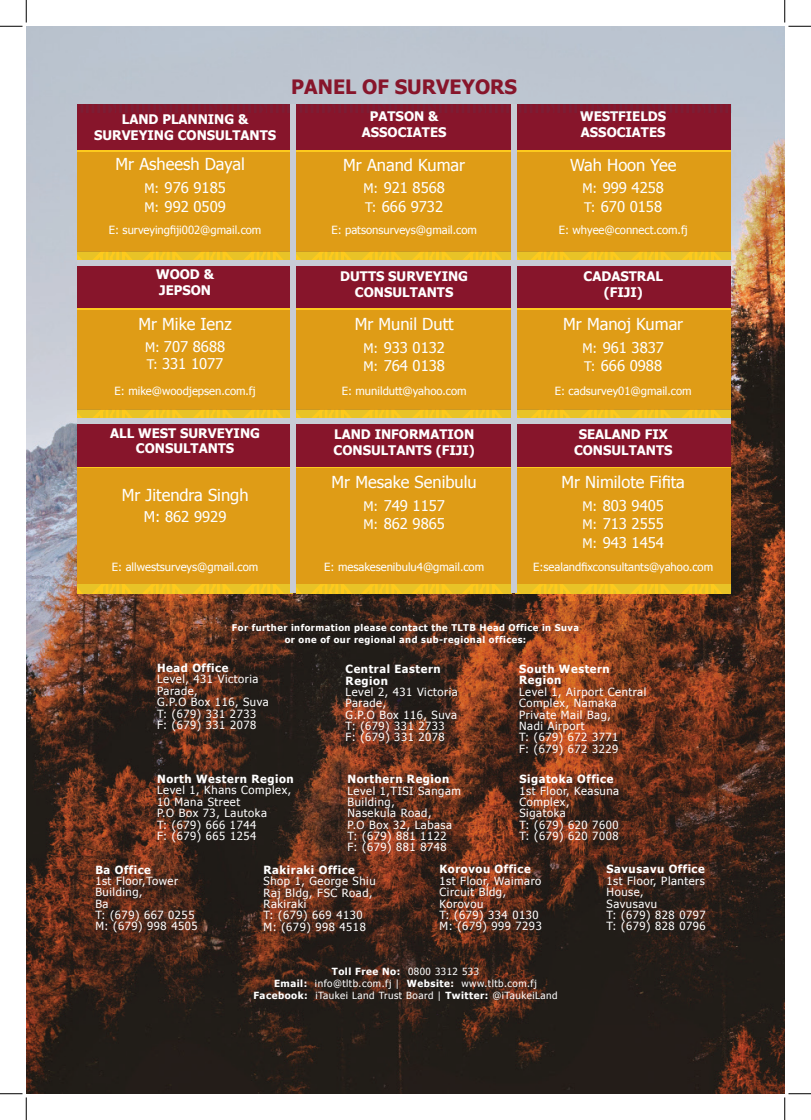
<style>
.page{position:relative;width:811px;height:1120px;background:#fff}
.page>*{position:absolute;margin:0;border:0;box-sizing:border-box;transform-origin:0 0}
.t1{font:700 19.75px "Tahoma";color:#87152b}
.t2{font:16.5px "Tahoma";color:#fff}
.t3{font:14.88px/18.8px "Tahoma";color:#fff}
.t4{font:700 13.12px/15.8px "Tahoma";color:#fff;text-align:center}
.t5{font:11.25px/11.4px "Tahoma";letter-spacing:.05em;color:#fff}
.t6{font:11.25px "Tahoma";color:#fff}
.t7{font:700 11.25px/11.4px "Tahoma";letter-spacing:.05em;color:#fff}
.t8{font:9.88px/11.8px "Tahoma";letter-spacing:.05em;color:#fff;text-align:center}
.t9{font:700 9.25px/11.1px "Tahoma";letter-spacing:.05em;color:#fff;text-align:center}
.s1{font-size:13.12px}
.s2{font-weight:700}
</style>
<div class="page">
<img style="left:26px;top:26px;width:759px;height:1067px">
<svg style="left:26px;top:600px;width:758px;height:423px;background:#4b2a1c"></svg>
<div style="left:296px;top:310px;width:216px;height:99px;background:#df9c16"></div>
<div style="left:296px;top:468px;width:216px;height:115px;background:#df9c16"></div>
<div style="left:77px;top:104px;width:216px;height:46px;background:#87152b"></div>
<div style="left:77px;top:262px;width:216px;height:46px;background:#87152b"></div>
<div style="left:77px;top:421px;width:216px;height:45px;background:#87152b"></div>
<div style="left:296px;top:262px;width:216px;height:46px;background:#87152b"></div>
<div style="left:296px;top:421px;width:216px;height:45px;background:#87152b"></div>
<div style="left:515px;top:262px;width:216px;height:46px;background:#87152b"></div>
<div style="left:515px;top:421px;width:216px;height:45px;background:#87152b"></div>
<div style="left:296px;top:104px;width:216px;height:46px;background:#87152b"></div>
<div style="left:515px;top:104px;width:216px;height:46px;background:#87152b"></div>
<div style="left:515px;top:310px;width:216px;height:99px;background:#df9c16"></div>
<div style="left:515px;top:468px;width:216px;height:115px;background:#df9c16"></div>
<div style="left:77px;top:152px;width:216px;height:100px;background:#df9c16"></div>
<div style="left:77px;top:310px;width:216px;height:99px;background:#df9c16"></div>
<div style="left:77px;top:468px;width:216px;height:115px;background:#df9c16"></div>
<div style="left:296px;top:152px;width:216px;height:100px;background:#df9c16"></div>
<div style="left:515px;top:152px;width:216px;height:100px;background:#df9c16"></div>
<svg style="left:81px;top:104px;width:213px;height:9px"></svg>
<svg style="left:77px;top:409px;width:654px;height:9px;background:#edc022"></svg>
<svg style="left:77px;top:584px;width:654px;height:9px;background:#f0c523"></svg>
<svg style="left:77px;top:252px;width:654px;height:8px;background:#f0c523"></svg>
<svg style="left:300px;top:104px;width:432px;height:9px"></svg>
<div style="left:511px;top:104px;width:5px;height:489px;background:#c8ccd5"></div>
<div style="left:77px;top:418px;width:654px;height:5px;background:#c8ccd5"></div>
<div style="left:77px;top:260px;width:654px;height:5px;background:#c8ccd5"></div>
<div style="left:290px;top:105px;width:6px;height:488px;background:#c8ccd5"></div>
<svg style="left:0;top:0;width:27px;height:27px"></svg>
<svg style="left:0;top:1093px;width:27px;height:26px"></svg>
<svg style="left:784px;top:0;width:27px;height:27px"></svg>
<svg style="left:784px;top:1093px;width:27px;height:26px"></svg>
<h1 class="t1" style="left:291px;top:72px;width:227px">PANEL OF SURVEYORS</h1>
<p class="t4" style="left:94px;top:112px;width:184px">LAND PLANNING &amp;<br>SURVEYING CONSULTANTS</p>
<p class="t4" style="left:362px;top:109px;width:86px">PATSON &amp;<br>ASSOCIATES</p>
<p class="t4" style="left:580px;top:109px;width:88px;text-align:left">WESTFIELDS<br>ASSOCIATES</p>
<h2 class="t2" style="left:116px;top:153px;width:131px">Mr Asheesh Dayal</h2>
<h2 class="t2" style="left:343px;top:154px;width:123px">Mr Anand Kumar</h2>
<h2 class="t2" style="left:570px;top:154px;width:108px">Wah Hoon Yee</h2>
<h3 class="t3" style="left:144px;top:178px;width:83px"><span class="s1">M:</span> 976 9185<br><span class="s1">M:</span> 992 0509</h3>
<h3 class="t3" style="left:363px;top:178px;width:83px"><span class="s1">M:</span> 921 8568<br><span class="s1">T:</span> 666 9732</h3>
<h3 class="t3" style="left:582px;top:178px;width:83px"><span class="s1">M:</span> 999 4258<br><span class="s1">T:</span> 670 0158</h3>
<p class="t6" style="left:109px;top:222px;width:154px">E: surveyingfiji002@gmail.com</p>
<p class="t6" style="left:331px;top:222px;width:147px">E: patsonsurveys@gmail.com</p>
<p class="t6" style="left:559px;top:222px;width:130px">E: whyee@connect.com.fj</p>
<p class="t4" style="left:156px;top:267px;width:59px;text-align:left">WOOD &amp;<br>JEPSON</p>
<p class="t4" style="left:340px;top:269px;width:129px">DUTTS SURVEYING<br>CONSULTANTS</p>
<p class="t4" style="left:583px;top:269px;width:81px">CADASTRAL (FIJI)</p>
<h2 class="t2" style="left:138px;top:313px;width:95px">Mr Mike Ienz</h2>
<h2 class="t2" style="left:355px;top:313px;width:100px">Mr Munil Dutt</h2>
<h2 class="t2" style="left:563px;top:313px;width:121px">Mr Manoj Kumar</h2>
<h3 class="t3" style="left:145px;top:336px;width:82px"><span class="s1">M:</span> 707 8688</h3>
<h3 class="t3" style="left:363px;top:337px;width:83px"><span class="s1">M:</span> 933 0132</h3>
<h3 class="t3" style="left:582px;top:337px;width:83px"><span class="s1">M:</span> 961 3837</h3>
<h3 class="t3" style="left:147px;top:353px;width:78px"><span class="s1">T:</span> 331 1077</h3>
<p class="t6" style="left:115px;top:383px;width:142px">E: mike@woodjepsen.com.fj</p>
<h3 class="t3" style="left:363px;top:355px;width:83px"><span class="s1">M:</span> 764 0138</h3>
<p class="t6" style="left:342px;top:383px;width:126px">E: munildutt@yahoo.com</p>
<h3 class="t3" style="left:584px;top:355px;width:79px"><span class="s1">T:</span> 666 0988</h3>
<p class="t6" style="left:555px;top:383px;width:138px">E: cadsurvey01@gmail.com</p>
<p class="t4" style="left:110px;top:425px;width:151px">ALL WEST SURVEYING<br>CONSULTANTS</p>
<p class="t4" style="left:333px;top:427px;width:143px;text-align:left">LAND INFORMATION<br>CONSULTANTS (FIJI)</p>
<p class="t4" style="left:574px;top:427px;width:100px">SEALAND FIX<br>CONSULTANTS</p>
<h2 class="t2" style="left:122px;top:484px;width:128px">Mr Jitendra Singh</h2>
<h3 class="t3" style="left:144px;top:506px;width:84px">M: 862 9929</h3>
<h2 class="t2" style="left:332px;top:471px;width:147px">Mr Mesake Senibulu</h2>
<h3 class="t3" style="left:363px;top:495px;width:83px"><span class="s1">M:</span> 749 1157</h3>
<h3 class="t3" style="left:363px;top:513px;width:83px"><span class="s1">M:</span> 862 9865</h3>
<h2 class="t2" style="left:561px;top:471px;width:125px">Mr Nimilote Fifita</h2>
<h3 class="t3" style="left:582px;top:495px;width:83px"><span class="s1">M:</span> 803 9405</h3>
<h3 class="t3" style="left:582px;top:514px;width:83px"><span class="s1">M:</span> 713 2555<br><span class="s1">M:</span> 943 1454</h3>
<p class="t6" style="left:112px;top:559px;width:148px">E: allwestsurveys@gmail.com</p>
<p class="t6" style="left:324px;top:559px;width:161px">E: mesakesenibulu4@gmail.com</p>
<p class="t6" style="left:533px;top:559px;width:181px">E:sealandfixconsultants@yahoo.com</p>
<p class="t9" style="left:232px;top:622px;width:349px">For further information please contact the TLTB Head Office in Suva or one of our regional and sub-regional offices:</p>
<p class="t7" style="left:157px;top:662px;width:73px">Head Office</p>
<p class="t5" style="left:157px;top:673px;width:113px">Level, 431 Victoria<br>Parade,<br>G.P.O Box 116, Suva<br>T: (679) 331 2733<br>F: (679) 331 2078</p>
<p class="t7" style="left:346px;top:663px;width:97px">Central Eastern<br>Region</p>
<p class="t5" style="left:346px;top:685px;width:114px">Level 2, 431 Victoria<br>Parade,<br>G.P.O Box 116, Suva<br>T: (679) 331 2733<br>F: (679) 331 2078</p>
<p class="t7" style="left:157px;top:773px;width:138px">North Western Region</p>
<p class="t5" style="left:157px;top:783px;width:136px">Level 1, Khans Complex,<br>10 Mana Street<br>P.O Box 73, Lautoka<br>T: (679) 666 1744<br>F: (679) 665 1254</p>
<p class="t7" style="left:347px;top:773px;width:103px">Northern Region</p>
<p class="t5" style="left:347px;top:784px;width:115px">Level 1,TISI Sangam<br>Building,<br>Nasekula Road,<br>P.O Box 32, Labasa<br>T: (679) 881 1122<br>F: (679) 881 8748</p>
<p class="t7" style="left:519px;top:663px;width:92px">South Western<br>Region</p>
<p class="t5" style="left:519px;top:685px;width:129px">Level 1, Airport Central<br>Complex, Namaka<br>Private Mail Bag,<br>Nadi Airport<br>T: (679) 672 3771<br>F: (679) 672 3229</p>
<p class="t7" style="left:519px;top:773px;width:95px">Sigatoka Office</p>
<p class="t5" style="left:519px;top:784px;width:101px">1st Floor, Keasuna<br>Complex,<br>Sigatoka<br>T: (679) 620 7600<br>T: (679) 620 7008</p>
<p class="t7" style="left:95px;top:864px;width:57px">Ba Office</p>
<p class="t5" style="left:95px;top:874px;width:104px">1st Floor,Tower<br>Building,<br>Ba<br>T: (679) 667 0255<br>M: (679) 998 4505</p>
<p class="t7" style="left:263px;top:864px;width:93px">Rakiraki Office</p>
<p class="t5" style="left:263px;top:874px;width:114px">Shop 1, George Shiu<br>Raj Bldg, FSC Road,<br>Rakiraki<br>T: (679) 669 4130<br>M: (679) 998 4518</p>
<p class="t7" style="left:439px;top:863px;width:93px">Korovou Office</p>
<p class="t5" style="left:439px;top:874px;width:104px">1st Floor, Waimaro<br>Circuit Bldg,<br>Korovou<br>T: (679) 334 0130<br>M: (679) 999 7293</p>
<p class="t8" style="left:253px;top:964px;width:306px"><span class="s2">Toll Free No:</span> 0800 3312 533<br><span class="s2">Email:</span> info@tltb.com.fj | <span class="s2">Website:</span> www.tltb.com.fj<br><span class="s2">Facebook:</span> iTaukei Land Trust Board | <span class="s2">Twitter:</span> @iTaukeiLand</p>
<p class="t7" style="left:606px;top:863px;width:100px">Savusavu Office</p>
<p class="t5" style="left:606px;top:874px;width:101px">1st Floor, Planters<br>House,<br>Savusavu<br>T: (679) 828 0797<br>T: (679) 828 0796</p>
</div>
